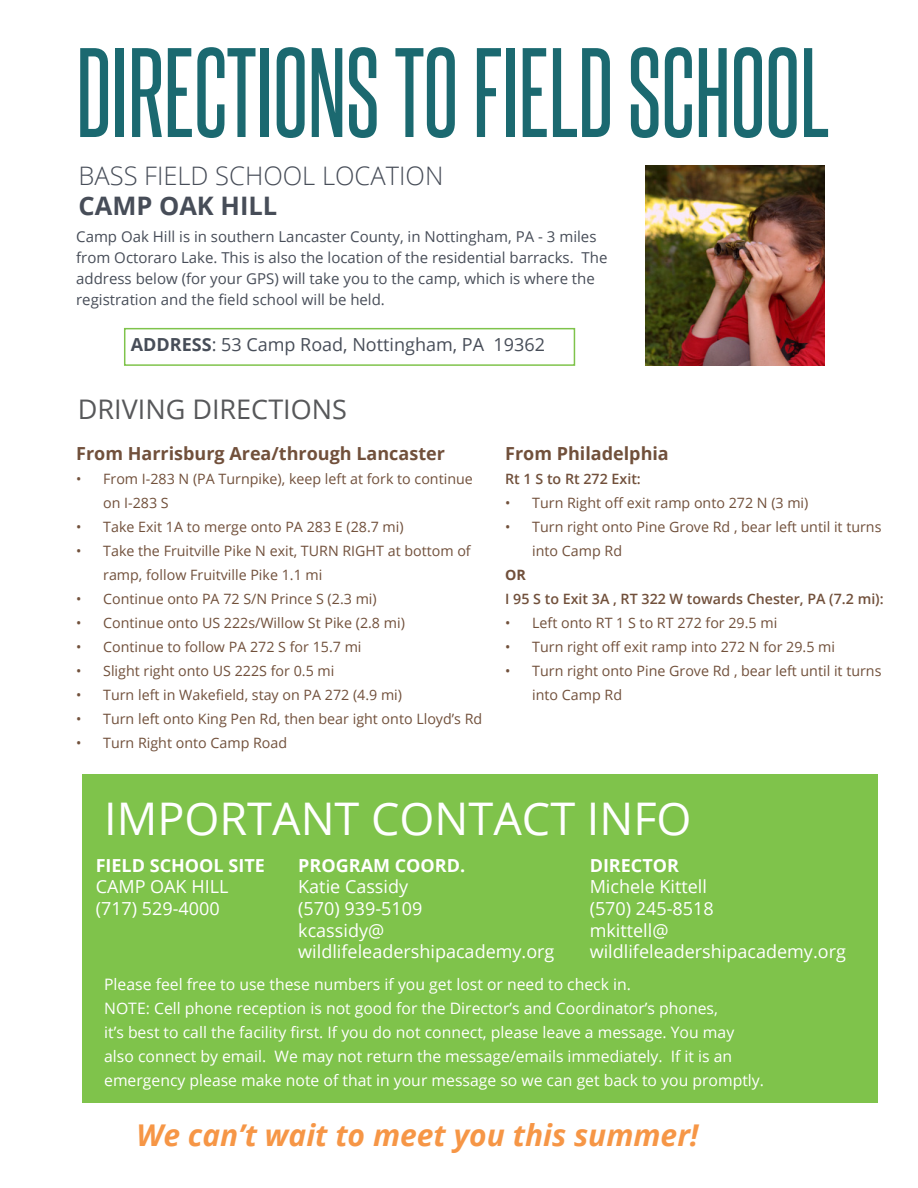
<style>
.page{position:relative;width:918px;height:1188px;background:#fff}
.page>*{position:absolute;margin:0;border:0;box-sizing:border-box;transform-origin:0 0}
.brochure_title{font:108px "Steelfish Rg";color:#1b6970}
.Quote_Text_10_pt_Hea{font:45px "Open Sans";color:#fff}
.Header_Bottom_Text{font:italic 700 30px "Open Sans";color:#f69646}
.Quote_Text_10_pt_Hea-2{font:27px "Open Sans";color:#57585a}
.Intro_text{font:300 25.5px "Open Sans";color:#474d58}
.Intro_text-2{font:700 25.5px "Open Sans";color:#474d58}
.Intro_text-3{font:18px "Open Sans";color:#fff}
.GOS_TextTitle{font:700 18px "Open Sans";color:#71503b}
.Intro_text-4{font:18px "Open Sans";color:#474d58}
.Intro_text-5{font:700 18px "Open Sans";color:#fff}
.GOS_TextTitle-2{font:15.75px/24px "Open Sans";color:#fff}
.Intro_text-6{font:15px/21px "Open Sans";color:#474d58}
.t1{font:14.25px/24px "Open Sans";color:#71503b}
.GOS_TextTitle-3{font:600 14.25px "Open Sans";color:#71503b}
.GOS_TextTitle-4{font:700 14.25px "Open Sans";color:#71503b}
.s1{font-weight:700}
</style>
<div class="page">
<img style="left:646px;top:165px;width:179px;height:201px">
<div style="left:124px;top:328px;width:451px;height:38px;border:2px solid #7fc34b"></div>
<div style="left:82px;top:774px;width:796px;height:329px;background:#7fc34b"></div>
<p class="brochure_title" style="left:76px;top:27px;width:754px">DIRECTIONS TO FIELD SCHOOL</p>
<p class="Intro_text" style="left:79px;top:158px;width:366px">BASS FIELD SCHOOL LOCATION</p>
<p class="Intro_text-2" style="left:79px;top:188px;width:200px">CAMP OAK HILL</p>
<p class="Intro_text-6" style="left:76px;top:225px;width:533px">Camp Oak Hill is in southern Lancaster County, in Nottingham, PA - 3 miles from Octoraro Lake. This is also the location of the residential barracks. The address below (for your GPS) will take you to the camp, which is where the registration and the field school will be held.</p>
<p class="Intro_text-4" style="left:131px;top:332px;width:416px"><span class="s1">ADDRESS</span>: 53 Camp Road, Nottingham, PA 19362</p>
<p class="Quote_Text_10_pt_Hea-2" style="left:78px;top:391px;width:271px">DRIVING DIRECTIONS</p>
<p class="GOS_TextTitle" style="left:76px;top:440px;width:370px">From Harrisburg Area/through Lancaster</p>
<p class="t1" style="left:103px;top:466px;width:371px;text-indent:-27px">• From I-283 N (PA Turnpike), keep left at fork to continue on I-283 S</p>
<p class="t1" style="left:76px;top:514px;width:329px">• Take Exit 1A to merge onto PA 283 E (28.7 mi)</p>
<p class="t1" style="left:103px;top:538px;width:369px;text-indent:-27px">• Take the Fruitville Pike N exit, TURN RIGHT at bottom of ramp, follow Fruitville Pike 1.1 mi</p>
<p class="t1" style="left:76px;top:586px;width:302px">• Continue onto PA 72 S/N Prince S (2.3 mi)</p>
<p class="t1" style="left:76px;top:610px;width:330px">• Continue onto US 222s/Willow St Pike (2.8 mi)</p>
<p class="t1" style="left:76px;top:634px;width:287px">• Continue to follow PA 272 S for 15.7 mi</p>
<p class="t1" style="left:76px;top:658px;width:260px">• Slight right onto US 222S for 0.5 mi</p>
<p class="t1" style="left:76px;top:682px;width:327px">• Turn left in Wakefield, stay on PA 272 (4.9 mi)</p>
<p class="t1" style="left:76px;top:706px;width:408px">• Turn left onto King Pen Rd, then bear ight onto Lloyd’s Rd</p>
<p class="t1" style="left:76px;top:730px;width:212px">• Turn Right onto Camp Road</p>
<p class="GOS_TextTitle" style="left:505px;top:440px;width:165px">From Philadelphia</p>
<p class="GOS_TextTitle-3" style="left:505px;top:469px;width:137px">Rt 1 S to Rt 272 Exit:</p>
<p class="t1" style="left:505px;top:490px;width:305px">• Turn Right off exit ramp onto 272 N (3 mi)</p>
<p class="t1" style="left:532px;top:514px;width:351px;text-indent:-27px">• Turn right onto Pine Grove Rd , bear left until it turns into Camp Rd</p>
<p class="GOS_TextTitle-4" style="left:505px;top:564px;width:22px">OR</p>
<p class="GOS_TextTitle-3" style="left:505px;top:589px;width:380px">I 95 S to Exit 3A , RT 322 W towards Chester, PA (7.2 mi):</p>
<p class="t1" style="left:505px;top:610px;width:274px">• Left onto RT 1 S to RT 272 for 29.5 mi</p>
<p class="t1" style="left:505px;top:634px;width:331px">• Turn right off exit ramp into 272 N for 29.5 mi</p>
<p class="t1" style="left:532px;top:658px;width:351px;text-indent:-27px">• Turn right onto Pine Grove Rd , bear left until it turns into Camp Rd</p>
<p class="Quote_Text_10_pt_Hea" style="left:104px;top:788px;width:589px">IMPORTANT CONTACT INFO</p>
<p class="Intro_text-5" style="left:96px;top:853px;width:171px">FIELD SCHOOL SITE</p>
<p class="Intro_text-3" style="left:96px;top:875px;width:134px">CAMP OAK HILL</p>
<p class="Intro_text-3" style="left:96px;top:896px;width:126px">(717) 529-4000</p>
<p class="Intro_text-5" style="left:298px;top:853px;width:168px">PROGRAM COORD.</p>
<p class="Intro_text-3" style="left:298px;top:875px;width:111px">Katie Cassidy</p>
<p class="Intro_text-3" style="left:298px;top:896px;width:126px">(570) 939-5109</p>
<p class="Intro_text-3" style="left:298px;top:918px;width:88px">kcassidy@</p>
<p class="Intro_text-3" style="left:298px;top:939px;width:258px">wildlifeleadershipacademy.org</p>
<p class="Intro_text-5" style="left:590px;top:853px;width:91px">DIRECTOR</p>
<p class="Intro_text-3" style="left:590px;top:875px;width:119px">Michele Kittell</p>
<p class="Intro_text-3" style="left:590px;top:896px;width:126px">(570) 245-8518</p>
<p class="Intro_text-3" style="left:590px;top:918px;width:80px">mkittell@</p>
<p class="Intro_text-3" style="left:590px;top:939px;width:258px">wildlifeleadershipacademy.org</p>
<p class="GOS_TextTitle-2" style="left:104px;top:972px;width:528px">Please feel free to use these numbers if you get lost or need to check in.</p>
<p class="GOS_TextTitle-2" style="left:104px;top:996px;width:661px">NOTE: Cell phone reception is not good for the Director’s and Coordinator’s phones,<br>it’s best to call the facility first. If you do not connect, please leave a message. You may also connect by email. We may not return the message/emails immediately. If it is an emergency please make note of that in your message so we can get back to you promptly.</p>
<p class="Header_Bottom_Text" style="left:137px;top:1114px;width:563px">We can’t wait to meet you this summer!</p>
</div>
